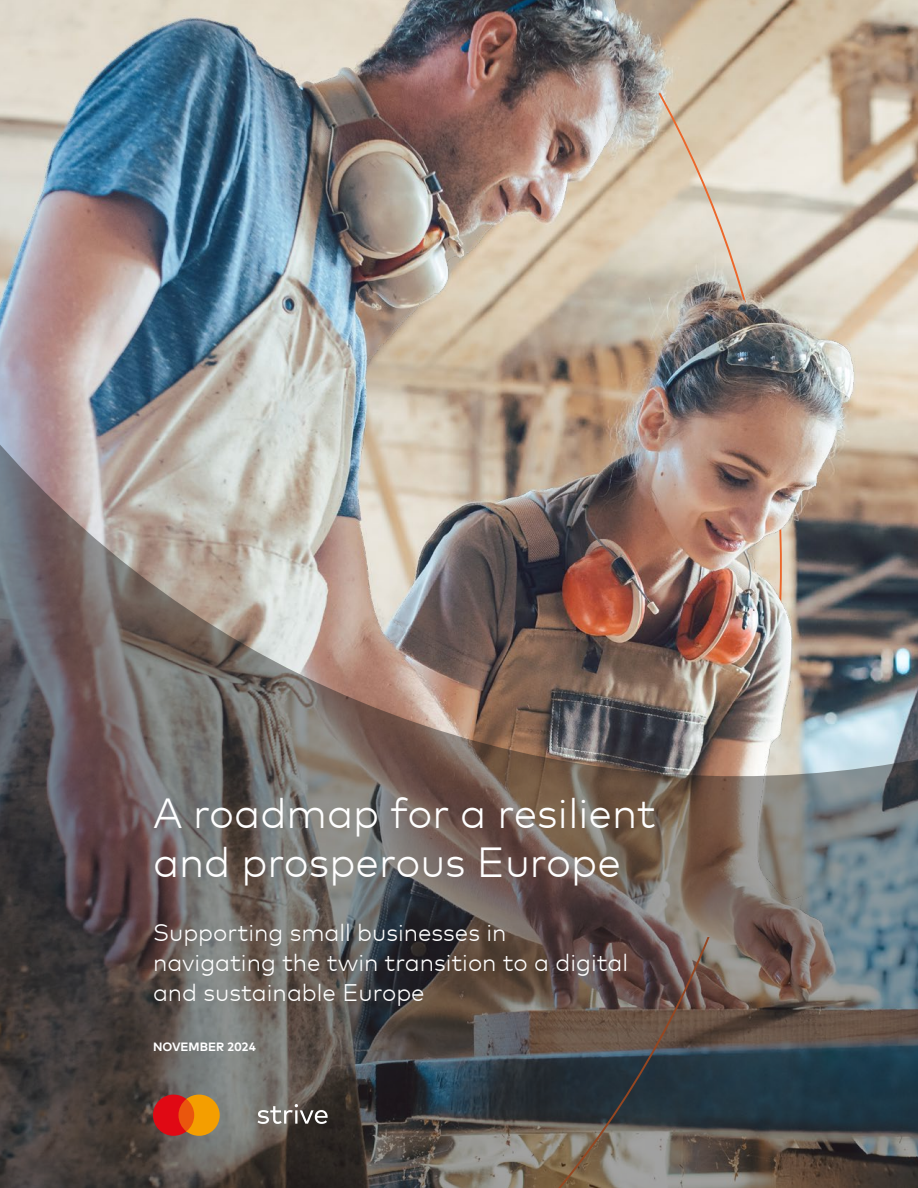
<style>
.page{position:relative;width:918px;height:1188px;background:#fff}
.page>*{position:absolute;margin:0;border:0;box-sizing:border-box;transform-origin:0 0}
.T1{font:300 42px/48.6px "Mark Offc For MC";color:#fff}
.T2{font:300 24px/30px "Mark Offc For MC";color:#fff}
.DATE{font:700 12px "Mark Offc For MC";color:#fff}
</style>
<div class="page">
<img style="left:0;top:0;width:918px;height:430px">
<img style="left:0;top:430px;width:918px;height:758px">
<svg style="left:257px;top:1104px;width:71px;height:20px"></svg>
<svg style="left:153px;top:1095px;width:67px;height:41px"></svg>
<p class="T1" style="left:153px;top:786px;width:504px">A roadmap for a resilient and prosperous Europe</p>
<p class="T2" style="left:153px;top:915px;width:477px">Supporting small businesses in navigating the twin transition to a digital and sustainable Europe</p>
<p class="DATE" style="left:153px;top:1038px;width:105px">NOVEMBER 2024</p>
</div>
